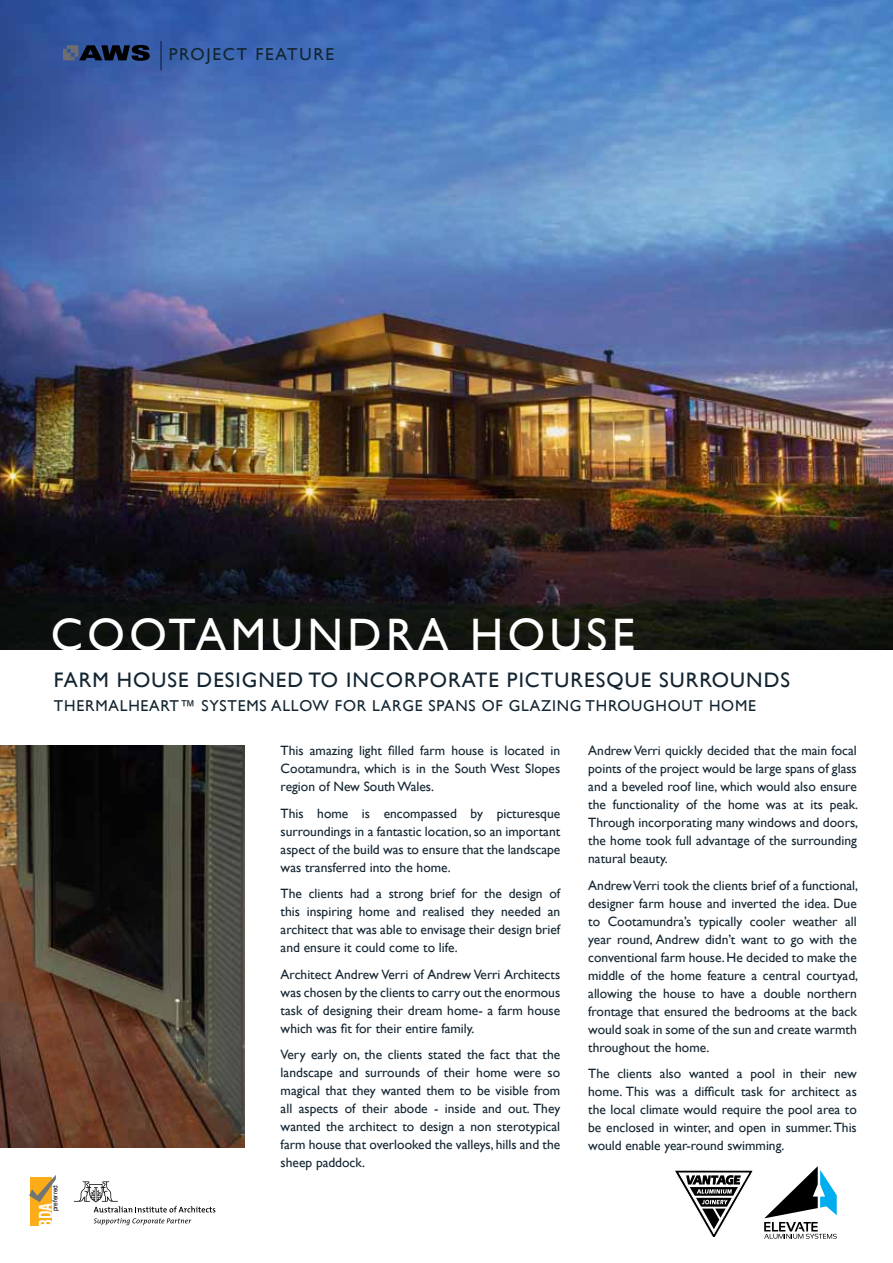
<style>
.page{position:relative;width:893px;height:1263px;background:#fff}
.page>*{position:absolute;margin:0;border:0;box-sizing:border-box;transform-origin:0 0}
.t1{font:45.45px "Gill Sans";letter-spacing:.1em;color:#fff}
.t2{font:21px "Gill Sans";letter-spacing:.05em;color:#132531}
.t3{font:700 condensed 17.4px "Helvetica LT";color:#fff;scale:.81 1}
.t4{font:17.25px "Gill Sans";color:#132531}
.t5{font:15.75px "Gill Sans";letter-spacing:.05em;color:#132531}
.t6{font:13.5px/18px "Gill Sans";color:#132531;text-align:justify}
.t7{font:6.6px "Arial";color:#000}
</style>
<div class="page">
<img style="left:0;top:745px;width:244px;height:402px">
<img style="left:0;top:0;width:893px;height:649px">
<svg style="left:63px;top:45px;width:87px;height:16px"></svg>
<hr style="left:160px;top:41px;width:2px;height:29px;background:#192c57">
<svg style="left:764px;top:1166px;width:73px;height:73px"></svg>
<svg style="left:674px;top:1170px;width:79px;height:66px"></svg>
<svg style="left:74px;top:1181px;width:141px;height:31px"></svg>
<svg style="left:94px;top:1218px;width:97px;height:7px"></svg>
<div style="left:30px;top:1178px;width:22px;height:48px;background:#fbac18"></div>
<svg style="left:29px;top:1175px;width:27px;height:27px"></svg>
<p class="t4" style="left:169px;top:44px;width:56px">PROJECT</p>
<p class="t4" style="left:255px;top:44px;width:23px">FEATURE</p>
<h1 class="t1" style="left:51px;top:608px;width:585px">cootamundra house</h1>
<h2 class="t2" style="left:54px;top:667px;width:26px">FARM</h2>
<h2 class="t2" style="left:117px;top:667px;width:15px">HOUSE</h2>
<h2 class="t2" style="left:197px;top:667px;width:13px">DES</h2>
<h2 class="t2" style="left:236px;top:667px;width:38px">IGNED</h2>
<h2 class="t2" style="left:309px;top:667px;width:61px">TO INCOR</h2>
<h2 class="t2" style="left:418px;top:667px;width:27px">PORATE</h2>
<h2 class="t2" style="left:507px;top:667px;width:33px">PICTURES</h2>
<h2 class="t2" style="left:606px;top:667px;width:69px">QUE SURROUNDS</h2>
<p class="t5" style="left:54px;top:696px;width:12px">THERMA</p>
<p class="t5" style="left:120px;top:696px;width:20px">LHEART</p>
<p class="t5" style="left:180px;top:696px;width:276px">™ Systems ALLOW FOR LARGE SPANS</p>
<p class="t5" style="left:482px;top:696px;width:116px">OF GLAZING THROU</p>
<p class="t5" style="left:643px;top:696px;width:25px">GHOUT</p>
<p class="t5" style="left:709px;top:696px;width:13px">HOME</p>
<p class="t6" style="left:588px;top:742px;width:271px">Andrew Verri quickly decided that the main focal points of the project would be large spans of glass and a beveled roof line, which would also ensure the functionality of the home was at its peak.<br>Through incorporating many windows and doors, the home took full advantage of the surrounding natural beauty.</p>
<p class="t6" style="left:588px;top:876px;width:271px">Andrew Verri took the clients brief of a functional, designer farm house and inverted the idea. Due to Cootamundra’s typically cooler weather all year round, Andrew didn’t want to go with the conventional farm house. He decided to make the middle of the home feature a central courtyad, allowing the house to have a double northern frontage that ensured the bedrooms at the back would soak in some of the sun and create warmth throughout the home.</p>
<p class="t6" style="left:588px;top:1065px;width:270px">The clients also wanted a pool in their new home. This was a difficult task for architect as the local climate would require the pool area to be enclosed in winter, and open in summer. This would enable year-round swimming.</p>
<p class="t6" style="left:281px;top:742px;width:281px">This amazing light filled farm house is located in Cootamundra, which is in the South West Slopes region of New South Wales.</p>
<p class="t6" style="left:281px;top:804px;width:281px">This home is encompassed by picturesque surroundings in a fantastic location, so an important aspect of the build was to ensure that the landscape was transferred into the home.</p>
<p class="t6" style="left:281px;top:885px;width:281px">The clients had a strong brief for the design of this inspiring home and realised they needed an architect that was able to envisage their design brief and ensure it could come to life.</p>
<p class="t6" style="left:281px;top:965px;width:281px">Architect Andrew Verri of Andrew Verri Architects was chosen by the clients to carry out the enormous task of designing their dream home- a farm house which was fit for their entire family.</p>
<p class="t6" style="left:281px;top:1046px;width:281px">Very early on, the clients stated the fact that the landscape and surrounds of their home were so magical that they wanted them to be visible from all aspects of their abode - inside and out. They wanted the architect to design a non sterotypical farm house that overlooked the valleys, hills and the sheep paddock.</p>
<p class="t7" style="left:51px;top:1211px;width:28px;rotate:-90deg">preferred</p>
<p class="t3" style="left:35px;top:1227px;width:31px;rotate:-90deg">BDA</p>
</div>
